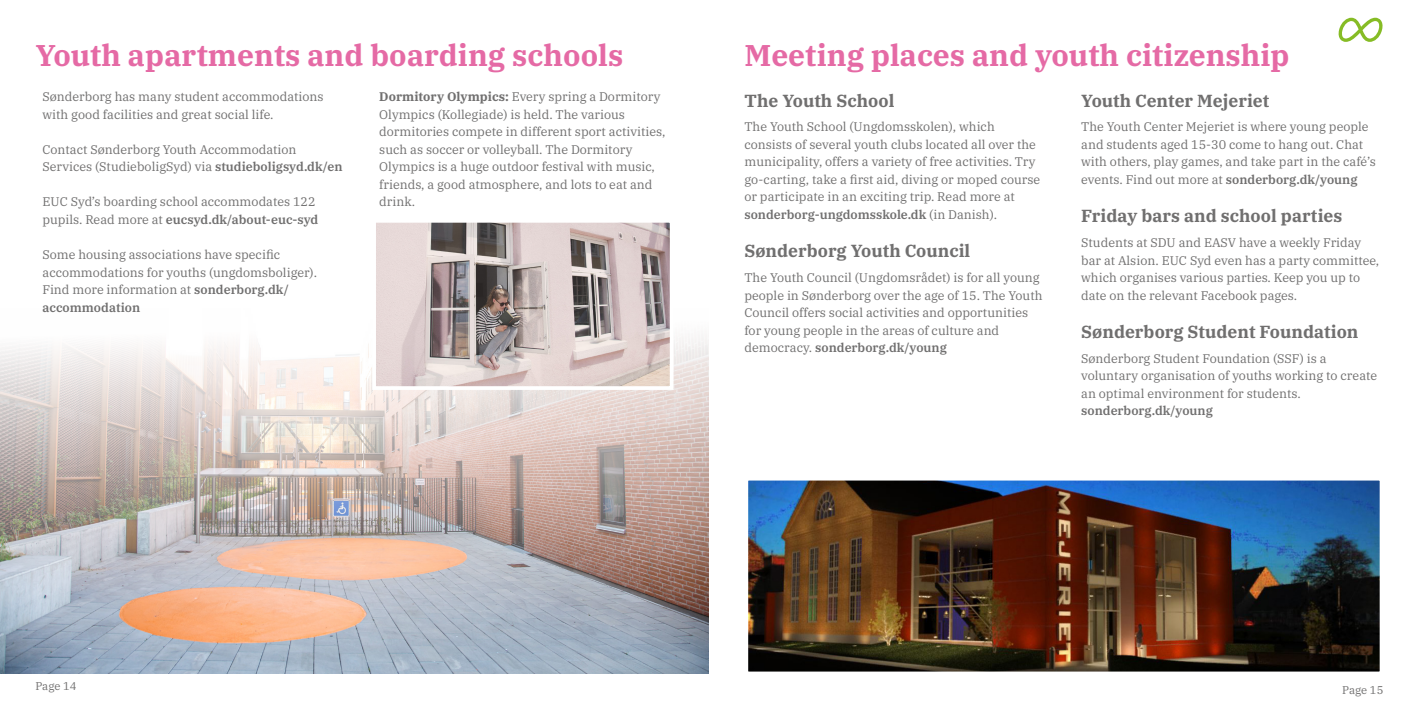
<style>
.page{position:relative;width:1418px;height:709px;background:#fff}
.page>*{position:absolute;margin:0;border:0;box-sizing:border-box;transform-origin:0 0}
.t1{font:700 30px "IBM Plex Serif";color:#e56aa5}
.t2{font:700 17.5px "IBM Plex Serif";color:#706f6f}
.t3{font:12.5px/17.5px "IBM Plex Serif";color:#706f6f}
.t4{font:600 12.5px "IBM Plex Serif";color:#706f6f}
.t5{font:11.25px "IBM Plex Serif";letter-spacing:-.005em;color:#706f6f}
.s1{font-weight:600}
.s2{font-weight:700}
</style>
<div class="page">
<svg style="left:1338px;top:18px;width:44px;height:24px"></svg>
<img style="left:0;top:336px;width:709px;height:337px">
<img style="left:377px;top:224px;width:291px;height:161px">
<div style="left:372px;top:219px;width:301px;height:171px;border:4px solid #fff"></div>
<img style="left:749px;top:482px;width:629px;height:188px">
<div style="left:744px;top:477px;width:639px;height:198px;border:4px solid #fff"></div>
<h1 class="t1" style="left:35px;top:32px;width:589px">Youth apartments and boarding schools</h1>
<p class="t3" style="left:43px;top:87px;width:282px">Sønderborg has many student accommodations with good facilities and great social life.</p>
<p class="t3" style="left:43px;top:140px;width:301px">Contact Sønderborg Youth Accommodation<br>Services (StudieboligSyd) via <span class="s1">studieboligsyd.dk/en</span></p>
<p class="t3" style="left:43px;top:192px;width:277px">EUC Syd’s boarding school accommodates 122 pupils. Read more at <span class="s1">eucsyd.dk/about-euc-syd</span></p>
<p class="t3" style="left:43px;top:245px;width:276px">Some housing associations have specific accommodations for youths (ungdomsboliger).<br>Find more information at <span class="s1">sonderborg.dk/ accommodation</span></p>
<p class="t3" style="left:379px;top:87px;width:287px"><span class="s2">Dormitory Olympics:</span> Every spring a Dormitory Olympics (Kollegiade) is held. The various dormitories compete in different sport activities, such as soccer or volleyball. The Dormitory Olympics is a huge outdoor festival with music, friends, a good atmosphere, and lots to eat and drink.</p>
<h1 class="t1" style="left:744px;top:32px;width:546px">Meeting places and youth citizenship</h1>
<h2 class="t2" style="left:744px;top:86px;width:151px">The Youth School</h2>
<p class="t3" style="left:744px;top:117px;width:297px">The Youth School (Ungdomsskolen), which consists of several youth clubs located all over the municipality, offers a variety of free activities. Try go-carting, take a first aid, diving or moped course or participate in an exciting trip. Read more at <span class="s1">sonderborg-ungdomsskole.dk</span> (in Danish).</p>
<h2 class="t2" style="left:744px;top:237px;width:227px">Sønderborg Youth Council</h2>
<p class="t3" style="left:744px;top:268px;width:299px">The Youth Council (Ungdomsrådet) is for all young people in Sønderborg over the age of 15. The Youth Council offers social activities and opportunities for young people in the areas of culture and democracy. <span class="s1">sonderborg.dk/young</span></p>
<h2 class="t2" style="left:1081px;top:86px;width:190px">Youth Center Mejeriet</h2>
<p class="t3" style="left:1081px;top:117px;width:296px">The Youth Center Mejeriet is where young people and students aged 15-30 come to hang out. Chat with others, play games, and take part in the café’s events. Find out more at <span class="s1">sonderborg.dk/young</span></p>
<h2 class="t2" style="left:1081px;top:202px;width:263px">Friday bars and school parties</h2>
<p class="t3" style="left:1081px;top:233px;width:299px">Students at SDU and EASV have a weekly Friday bar at Alsion. EUC Syd even has a party committee, which organises various parties. Keep you up to date on the relevant Facebook pages.</p>
<h2 class="t2" style="left:1081px;top:318px;width:279px">Sønderborg Student Foundation</h2>
<p class="t3" style="left:1081px;top:348px;width:297px">Sønderborg Student Foundation (SSF) is a voluntary organisation of youths working to create an optimal environment for students.</p>
<p class="t4" style="left:1081px;top:401px;width:133px">sonderborg.dk/young</p>
<p class="t5" style="left:35px;top:677px;width:43px">Page 14</p>
<p class="t5" style="left:1342px;top:681px;width:43px">Page 15</p>
</div>
